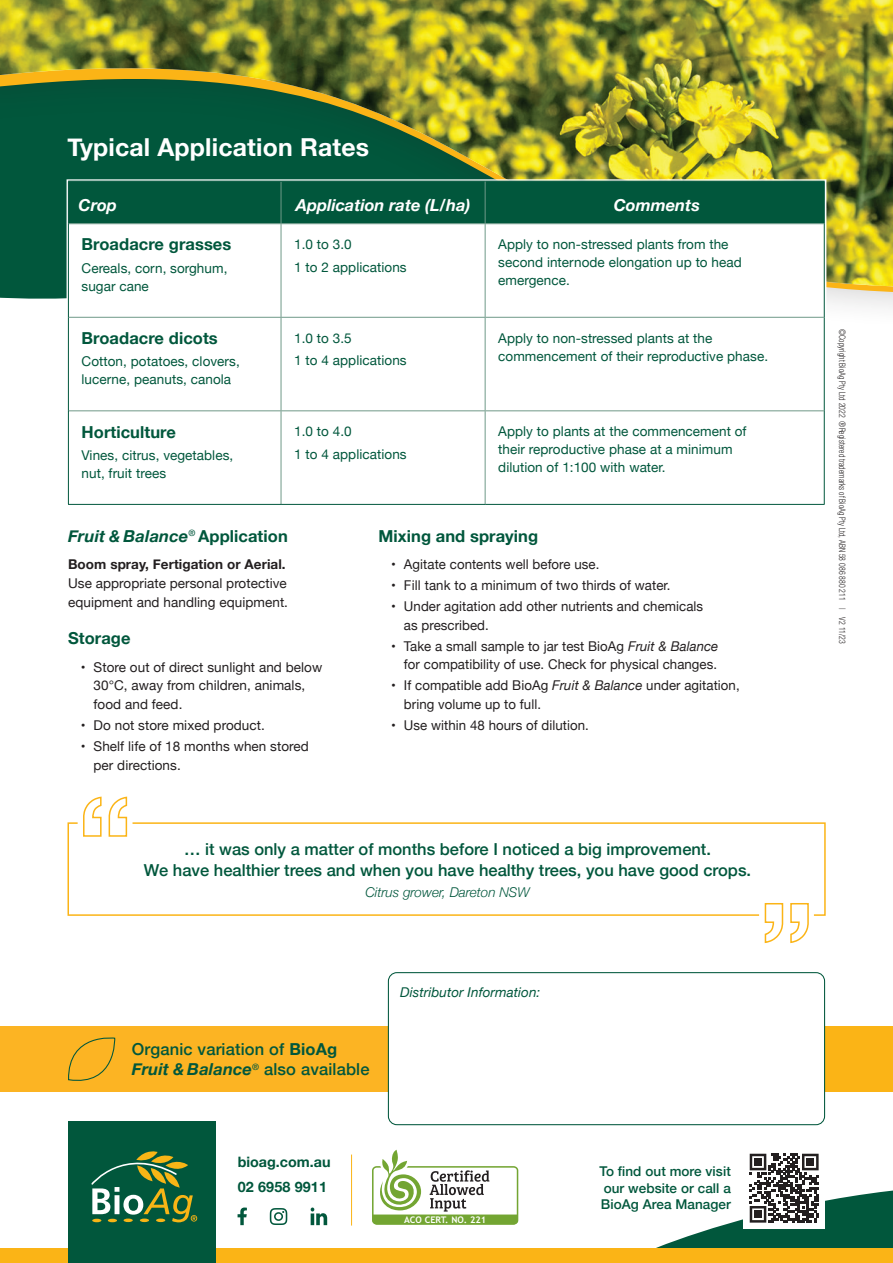
<style>
.page{position:relative;width:893px;height:1263px;background:#fff}
.page>*{position:absolute;margin:0;border:0;box-sizing:border-box;transform-origin:0 0}
.t1{font:700 24.75px "Helvetica Neue";letter-spacing:.01em;color:#fff}
.t2{font:500 16.5px/20.2px "Helvetica Neue";color:#01573c}
.t3{font:700 16.5px "Helvetica Neue";letter-spacing:.005em;color:#01573c}
.t4{font:italic 700 16.5px "Helvetica Neue";color:#fff}
.t5{font:italic 700 16.5px "Helvetica Neue";letter-spacing:.01em;color:#01573c}
.t6{font:700 14.4px/25.5px "Helvetica Neue";letter-spacing:.005em;color:#01573c}
.t7{font:13.5px/18.8px "Helvetica Neue";letter-spacing:.005em;color:#231f20}
.t8{font:13.5px/18px "Helvetica Neue";letter-spacing:.005em;color:#01573c}
.t9{font:500 13.5px/16.5px "Helvetica Neue";letter-spacing:.005em;color:#01573c;text-align:justify}
.t10{font:700 13.5px "Helvetica Neue";letter-spacing:.005em;color:#231f20}
.t11{font:italic 13.5px "Helvetica Neue";letter-spacing:.005em;color:#01573c}
.t12{font:italic 300 13.5px "Helvetica Neue";color:#01573c}
.t13{font:700 9.15px "Trebuchet MS";color:#fff}
.t14{font:300 condensed 9px "Helvetica Neue LT Std";letter-spacing:.005em;color:#231f20;scale:.86 1}
.s1{font-style:normal}
.s2{font-style:italic}
.s3{font-weight:700}
.s4{font-weight:700;font-style:italic}
</style>
<div class="page">
<img style="left:0;top:0;width:893px;height:286px">
<div style="left:812px;top:1026px;width:81px;height:66px;background:#fbb416"></div>
<div style="left:0;top:1026px;width:399px;height:66px;background:#fcb423"></div>
<div style="left:0;top:1248px;width:893px;height:15px;background:#fbb416"></div>
<svg style="left:372px;top:1149px;width:146px;height:76px"></svg>
<div style="left:69px;top:182px;width:755px;height:41px;background:#01573c"></div>
<svg style="left:69px;top:224px;width:755px;height:280px"></svg>
<hr style="left:281px;top:182px;width:1px;height:41px;background:#6f9988">
<hr style="left:69px;top:223px;width:212px;height:1px;background:#6f9988">
<hr style="left:281px;top:223px;width:204px;height:1px;background:#6f9988">
<hr style="left:281px;top:224px;width:1px;height:93px;background:#6f9988">
<hr style="left:69px;top:317px;width:212px;height:1px;background:#6f9988">
<hr style="left:281px;top:317px;width:204px;height:1px;background:#6f9988">
<hr style="left:281px;top:318px;width:1px;height:92px;background:#6f9988">
<hr style="left:69px;top:410px;width:212px;height:1px;background:#6f9988">
<hr style="left:281px;top:410px;width:204px;height:1px;background:#6f9988">
<hr style="left:281px;top:411px;width:1px;height:93px;background:#6f9988">
<hr style="left:68px;top:181px;width:213px;height:1px;background:#01573c">
<hr style="left:68px;top:182px;width:1px;height:42px;background:#01573c">
<hr style="left:281px;top:181px;width:204px;height:1px;background:#01573c">
<hr style="left:68px;top:224px;width:1px;height:93px;background:#01573c">
<hr style="left:68px;top:317px;width:1px;height:94px;background:#01573c">
<hr style="left:68px;top:411px;width:1px;height:93px;background:#01573c">
<hr style="left:68px;top:504px;width:213px;height:1px;background:#01573c">
<hr style="left:281px;top:504px;width:204px;height:1px;background:#01573c">
<hr style="left:485px;top:181px;width:340px;height:1px;background:#01573c">
<hr style="left:824px;top:182px;width:1px;height:42px;background:#01573c">
<hr style="left:824px;top:224px;width:1px;height:93px;background:#01573c">
<hr style="left:824px;top:317px;width:1px;height:94px;background:#01573c">
<hr style="left:824px;top:411px;width:1px;height:93px;background:#01573c">
<hr style="left:485px;top:504px;width:340px;height:1px;background:#01573c">
<hr style="left:485px;top:182px;width:1px;height:41px;background:#6f9988">
<hr style="left:485px;top:223px;width:339px;height:1px;background:#6f9988">
<hr style="left:485px;top:224px;width:1px;height:93px;background:#6f9988">
<hr style="left:485px;top:317px;width:339px;height:1px;background:#6f9988">
<hr style="left:485px;top:318px;width:1px;height:92px;background:#6f9988">
<hr style="left:485px;top:410px;width:339px;height:1px;background:#6f9988">
<hr style="left:485px;top:411px;width:1px;height:93px;background:#6f9988">
<svg style="left:656px;top:1153px;width:237px;height:95px"></svg>
<div style="left:754px;top:1158px;width:8px;height:7px;background:#231f20"></div>
<div style="left:807px;top:1158px;width:7px;height:7px;background:#231f20"></div>
<div style="left:754px;top:1211px;width:8px;height:7px;background:#231f20"></div>
<div style="left:68px;top:1121px;width:148px;height:142px;background:#01573c"></div>
<svg style="left:91px;top:1151px;width:106px;height:71px"></svg>
<hr style="left:351px;top:1154px;width:1px;height:71px;background:#fbb416">
<div style="left:388px;top:973px;width:437px;height:152px;background:#fff;border-radius:9px"></div>
<div style="left:388px;top:972px;width:437px;height:153px;border:1px solid #01573c;border-radius:9px"></div>
<svg style="left:68px;top:1037px;width:48px;height:44px"></svg>
<svg style="left:83px;top:796px;width:45px;height:26px"></svg>
<svg style="left:764px;top:916px;width:45px;height:28px"></svg>
<svg style="left:67px;top:822px;width:64px;height:94px"></svg>
<svg style="left:131px;top:822px;width:695px;height:94px"></svg>
<svg style="left:238px;top:1207px;width:9px;height:18px"></svg>
<svg style="left:311px;top:1207px;width:16px;height:18px"></svg>
<svg style="left:270px;top:1208px;width:17px;height:17px"></svg>
<h1 class="t1" style="left:68px;top:128px;width:303px">Typical Application Rates</h1>
<p class="t4" style="left:79px;top:192px;width:40px">Crop</p>
<p class="t4" style="left:296px;top:192px;width:176px">Application rate (L/ha)</p>
<p class="t4" style="left:614px;top:192px;width:88px">Comments</p>
<p class="t3" style="left:82px;top:232px;width:151px">Broadacre grasses</p>
<p class="t8" style="left:82px;top:260px;width:147px">Cereals, corn, sorghum, sugar cane</p>
<p class="t8" style="left:294px;top:234px;width:114px;line-height:22.2px">1.0 to 3.0<br>1 to 2 applications</p>
<p class="t8" style="left:498px;top:236px;width:245px">Apply to non-stressed plants from the second internode elongation up to head emergence.</p>
<p class="t3" style="left:82px;top:325px;width:138px">Broadacre dicots</p>
<p class="t8" style="left:82px;top:353px;width:160px">Cotton, potatoes, clovers, lucerne, peanuts, canola</p>
<p class="t3" style="left:82px;top:419px;width:96px">Horticulture</p>
<p class="t8" style="left:82px;top:447px;width:153px">Vines, citrus, vegetables, nut, fruit trees</p>
<p class="t8" style="left:294px;top:328px;width:114px;line-height:22.2px">1.0 to 3.5<br>1 to 4 applications</p>
<p class="t8" style="left:498px;top:330px;width:271px">Apply to non-stressed plants at the commencement of their reproductive phase.</p>
<p class="t8" style="left:294px;top:421px;width:114px;line-height:22.2px">1.0 to 4.0<br>1 to 4 applications</p>
<p class="t8" style="left:498px;top:423px;width:250px">Apply to plants at the commencement of their reproductive phase at a minimum dilution of 1:100 with water.</p>
<p class="t5" style="left:68px;top:523px;width:221px">Fruit &amp; Balance<sup>®</sup> <span class="s1">Application</span></p>
<p class="t10" style="left:68px;top:554px;width:219px">Boom spray, Fertigation or Aerial.</p>
<p class="t7" style="left:68px;top:575px;width:222px">Use appropriate personal protective equipment and handling equipment.</p>
<p class="t3" style="left:68px;top:625px;width:64px">Storage</p>
<p class="t7" style="left:94px;top:658px;width:230px;text-indent:-13px">• Store out of direct sunlight and below<br>30°C, away from children, animals, food and feed.</p>
<p class="t7" style="left:81px;top:716px;width:186px">• Do not store mixed product.</p>
<p class="t7" style="left:94px;top:737px;width:217px;text-indent:-13px">• Shelf life of 18 months when stored per directions.</p>
<p class="t3" style="left:378px;top:523px;width:161px">Mixing and spraying</p>
<p class="t7" style="left:391px;top:556px;width:210px">• Agitate contents well before use.</p>
<p class="t7" style="left:391px;top:577px;width:281px">• Fill tank to a minimum of two thirds of water.</p>
<p class="t7" style="left:404px;top:598px;width:301px;text-indent:-13px">• Under agitation add other nutrients and chemicals as prescribed.</p>
<p class="t7" style="left:391px;top:637px;width:329px;text-align:right">• Take a small sample to jar test BioAg <span class="s2">Fruit &amp; Balance </span>for compatibility of use. Check for physical changes.</p>
<p class="t7" style="left:404px;top:677px;width:337px;text-indent:-13px">• If compatible add BioAg <span class="s2">Fruit &amp; Balance</span> under agitation, bring volume up to full.</p>
<p class="t7" style="left:391px;top:716px;width:199px">• Use within 48 hours of dilution.</p>
<p class="t2" style="left:144px;top:837px;width:609px;line-height:21px;text-align:center">… it was only a matter of months before I noticed a big improvement.<br>We have healthier trees and when you have healthy trees, you have good crops.</p>
<p class="t12" style="left:365px;top:881px;width:166px">Citrus grower, Dareton NSW</p>
<p class="t2" style="left:132px;top:1038px;width:239px">Organic variation of <span class="s3">BioAg<br></span><span class="s4">Fruit &amp; Balance</span><sup>®</sup> also available</p>
<p class="t11" style="left:400px;top:982px;width:142px">Distributor Information:</p>
<p class="t6" style="left:238px;top:1149px;width:94px">bioag.com.au<br>02 6958 9911</p>
<p class="t13" style="left:404px;top:1214px;width:83px">ACO CERT. NO. 221</p>
<p class="t9" style="left:599px;top:1162px;width:133px">To find out more visit our website or call a BioAg Area Manager</p>
<p class="t14" style="left:847px;top:329px;width:367px;rotate:90deg">©Copyright BioAg Pty Ltd 2022 ®Registered trademarks of BioAg Pty Ltd, ABN 58 086 880 211 | V2 11/23</p>
</div>
